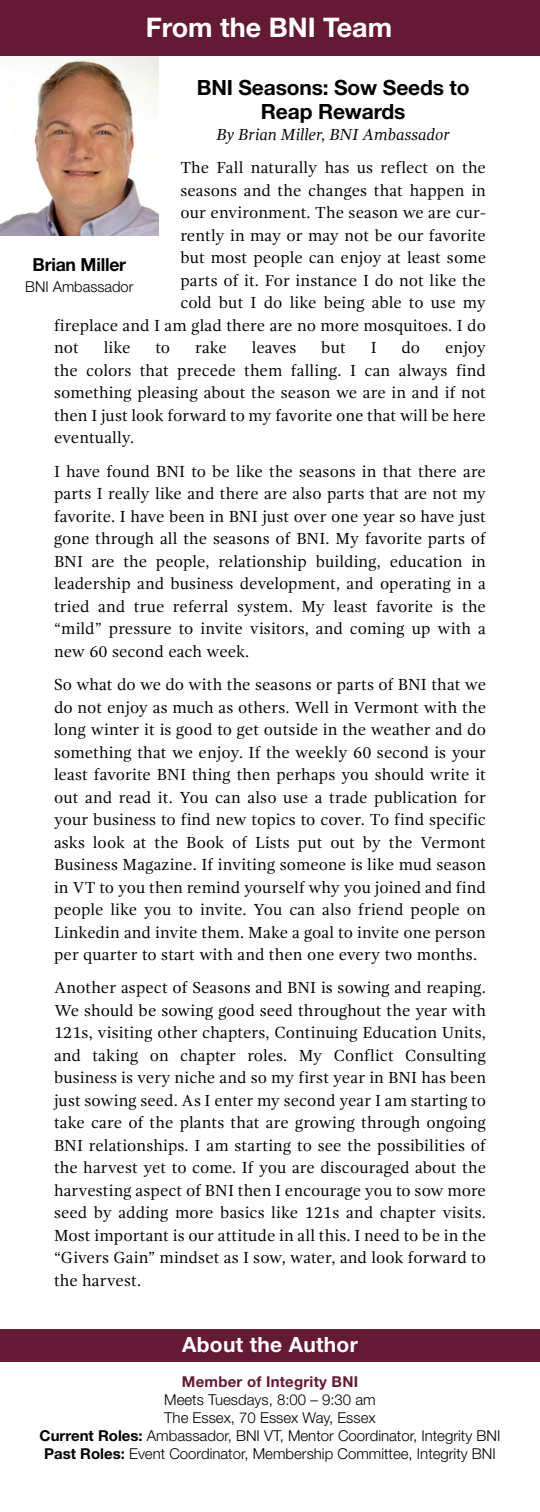
<style>
.page{position:relative;width:540px;height:1512px;background:#fff}
.page>*{position:absolute;margin:0;border:0;box-sizing:border-box;transform-origin:0 0}
.t1{font:700 27px "Helvetica Neue";color:#fff}
.t2{font:700 21px/24px "Helvetica Neue";letter-spacing:-.01em;color:#000;text-align:center}
.t3{font:700 21px "Helvetica Neue";letter-spacing:.015em;color:#fff}
.t4{font:700 18px "Helvetica Neue";letter-spacing:-.01em;color:#000}
.t5{font:16.5px/22.5px "Gandhi Serif";letter-spacing:.01em;color:#000;text-align:justify}
.t6{font:italic 16.5px "Gandhi Serif";color:#000}
.t7{font:300 15px/18px "Helvetica Neue";color:#000;text-align:center}
.t8{font:700 15px "Helvetica Neue";letter-spacing:.015em;color:#641934}
.s1{font-weight:700}
</style>
<div class="page">
<img style="left:0;top:56px;width:159px;height:179px">
<div style="left:0;top:0;width:540px;height:56px;background:#641934"></div>
<div style="left:0;top:1330px;width:540px;height:32px;background:#641934"></div>
<h1 class="t1" style="left:146px;top:11px;width:248px">From the BNI Team</h1>
<p class="t2" style="left:197px;top:75px;width:274px">BNI Seasons: Sow Seeds to<br>Reap Rewards</p>
<p class="t6" style="left:216px;top:125px;width:235px">By Brian Miller, BNI Ambassador</p>
<p class="t5" style="left:180px;top:157px;width:307px">The Fall naturally has us reflect on the</p>
<p class="t5" style="left:180px;top:179px;width:307px">seasons and the changes that happen in</p>
<p class="t5" style="left:180px;top:202px;width:307px">our environment. The season we are cur-</p>
<p class="t5" style="left:180px;top:224px;width:307px">rently in may or may not be our favorite</p>
<p class="t5" style="left:180px;top:247px;width:307px">but most people can enjoy at least some</p>
<p class="t5" style="left:180px;top:269px;width:307px">parts of it. For instance I do not like the</p>
<p class="t5" style="left:180px;top:292px;width:307px">cold but I do like being able to use my</p>
<p class="t5" style="left:54px;top:314px;width:433px">fireplace and I am glad there are no more mosquitoes. I do</p>
<p class="t5" style="left:54px;top:337px;width:26px">not</p>
<p class="t5" style="left:104px;top:337px;width:28px">like</p>
<p class="t5" style="left:155px;top:337px;width:16px">to</p>
<p class="t5" style="left:195px;top:337px;width:33px">rake</p>
<p class="t5" style="left:252px;top:337px;width:46px">leaves</p>
<p class="t5" style="left:321px;top:337px;width:26px">but</p>
<p class="t5" style="left:371px;top:337px;width:7px">I</p>
<p class="t5" style="left:402px;top:337px;width:20px">do</p>
<p class="t4" style="left:33px;top:253px;width:95px">Brian Miller</p>
<p class="t7" style="left:25px;top:277px;width:110px">BNI Ambassador</p>
<p class="t5" style="left:54px;top:337px;width:434px;text-indent:391px">enjoy the colors that precede them falling. I can always find something pleasing about the season we are in and if not then I just look forward to my favorite one that will be here eventually.</p>
<p class="t5" style="left:54px;top:460px;width:434px">I have found BNI to be like the seasons in that there are parts I really like and there are also parts that are not my favorite. I have been in BNI just over one year so have just gone through all the seasons of BNI. My favorite parts of BNI are the people, relationship building, education in leadership and business development, and operating in a tried and true referral system. My least favorite is the “mild” pressure to invite visitors, and coming up with a new 60 second each week.</p>
<p class="t5" style="left:54px;top:673px;width:434px">So what do we do with the seasons or parts of BNI that we do not enjoy as much as others. Well in Vermont with the long winter it is good to get outside in the weather and do something that we enjoy. If the weekly 60 second is your least favorite BNI thing then perhaps you should write it out and read it. You can also use a trade publication for your business to find new topics to cover. To find specific asks look at the Book of Lists put out by the Vermont Business Magazine. If inviting someone is like mud season in VT to you then remind yourself why you joined and find people like you to invite. You can also friend people on Linkedin and invite them. Make a goal to invite one person per quarter to start with and then one every two months.</p>
<p class="t5" style="left:54px;top:977px;width:434px">Another aspect of Seasons and BNI is sowing and reaping.<br>We should be sowing good seed throughout the year with 121s, visiting other chapters, Continuing Education Units, and taking on chapter roles. My Conflict Consulting business is very niche and so my first year in BNI has been just sowing seed. As I enter my second year I am starting to take care of the plants that are growing through ongoing BNI relationships. I am starting to see the possibilities of the harvest yet to come. If you are discouraged about the harvesting aspect of BNI then I encourage you to sow more seed by adding more basics like 121s and chapter visits.<br>Most important is our attitude in all this. I need to be in the “Givers Gain” mindset as I sow, water, and look forward to the harvest.</p>
<p class="t3" style="left:182px;top:1332px;width:177px">About the Author</p>
<p class="t8" style="left:182px;top:1372px;width:178px">Member of Integrity BNI</p>
<p class="t7" style="left:40px;top:1390px;width:462px">Meets Tuesdays, 8:00 – 9:30 am<br>The Essex, 70 Essex Way, Essex<br><span class="s1">Current Roles:</span> Ambassador, BNI VT, Mentor Coordinator, Integrity BNI <span class="s1">Past Roles:</span> Event Coordinator, Membership Committee, Integrity BNI</p>
</div>
